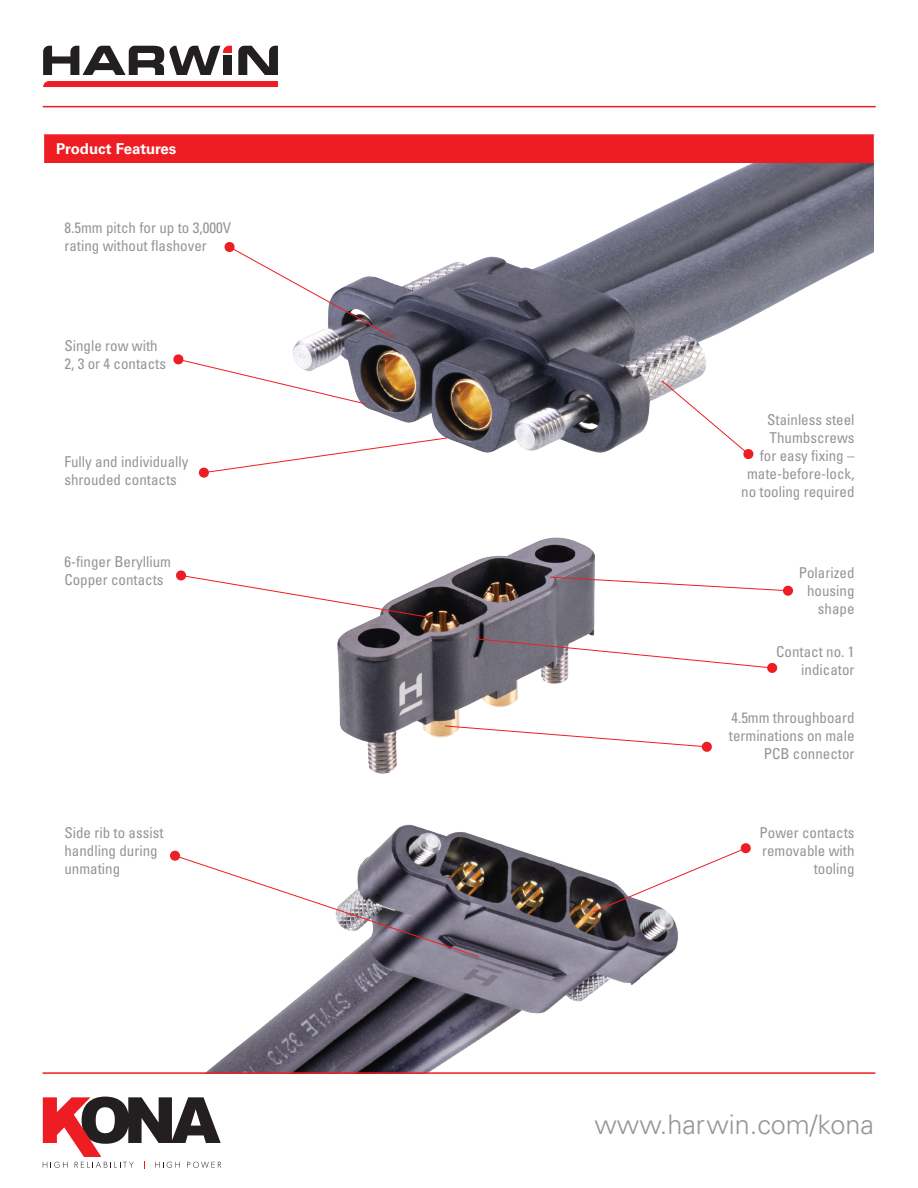
<style>
.page{position:relative;width:918px;height:1188px;background:#fff}
.page>*{position:absolute;margin:0;border:0;box-sizing:border-box;transform-origin:0 0}
.t1{font:300 27px "Univers LT Std";color:#939598}
.t2{font:condensed 15px/18px "Univers LT Std";color:#939598}
.t3{font:700 15px "Univers LT Std";color:#fff}
</style>
<div class="page">
<img style="left:206px;top:824px;width:472px;height:248px">
<img style="left:293px;top:163px;width:580px;height:290px">
<div style="left:43px;top:133px;width:832px;height:30px;background:#ee1d23"></div>
<hr style="left:43px;top:133px;width:832px;height:1px;background:#fff">
<svg style="left:43px;top:134px;width:1px;height:29px"></svg>
<svg style="left:874px;top:134px;width:1px;height:29px"></svg>
<svg style="left:198px;top:437px;width:250px;height:41px"></svg>
<svg style="left:173px;top:354px;width:193px;height:51px"></svg>
<svg style="left:661px;top:380px;width:93px;height:79px"></svg>
<svg style="left:224px;top:241px;width:170px;height:97px"></svg>
<svg style="left:43px;top:1097px;width:178px;height:72px"></svg>
<hr style="left:43px;top:1072px;width:832px;height:2px;background:#ee1d23">
<svg style="left:43px;top:81px;width:235px;height:6px"></svg>
<svg style="left:238px;top:46px;width:40px;height:29px"></svg>
<svg style="left:43px;top:46px;width:189px;height:29px"></svg>
<div style="left:223px;top:55px;width:9px;height:20px;background:#231f20"></div>
<hr style="left:43px;top:106px;width:833px;height:1px;background:#ee1d23">
<img style="left:337px;top:537px;width:258px;height:237px">
<svg style="left:176px;top:570px;width:254px;height:48px"></svg>
<svg style="left:550px;top:576px;width:243px;height:20px"></svg>
<svg style="left:475px;top:638px;width:303px;height:36px"></svg>
<svg style="left:444px;top:725px;width:268px;height:28px"></svg>
<svg style="left:170px;top:850px;width:309px;height:108px"></svg>
<svg style="left:593px;top:843px;width:158px;height:70px"></svg>
<p class="t3" style="left:56px;top:140px;width:122px">Product Features</p>
<p class="t2" style="left:64px;top:219px;width:168px">8.5mm pitch for up to 3,000V rating without flashover</p>
<p class="t2" style="left:64px;top:336px;width:103px">Single row with<br>2, 3 or 4 contacts</p>
<p class="t2" style="left:64px;top:453px;width:126px">Fully and individually shrouded contacts</p>
<p class="t2" style="left:64px;top:552px;width:108px">6-finger Beryllium<br>Copper contacts</p>
<p class="t2" style="left:64px;top:824px;width:101px">Side rib to assist handling during unmating</p>
<p class="t2" style="left:741px;top:410px;width:115px;text-align:right">Stainless steel<br>Thumbscrews<br>for easy fixing – mate-before-lock, no tooling required</p>
<p class="t2" style="left:799px;top:564px;width:57px;text-align:right">Polarized housing shape</p>
<p class="t2" style="left:776px;top:643px;width:80px;text-align:right">Contact no. 1 indicator</p>
<p class="t2" style="left:729px;top:708px;width:127px;text-align:right">4.5mm throughboard terminations on male<br>PCB connector</p>
<p class="t2" style="left:760px;top:824px;width:96px;text-align:right">Power contacts removable with tooling</p>
<h1 class="t1" style="left:594px;top:1108px;width:281px">www.harwin.com/kona</h1>
</div>
